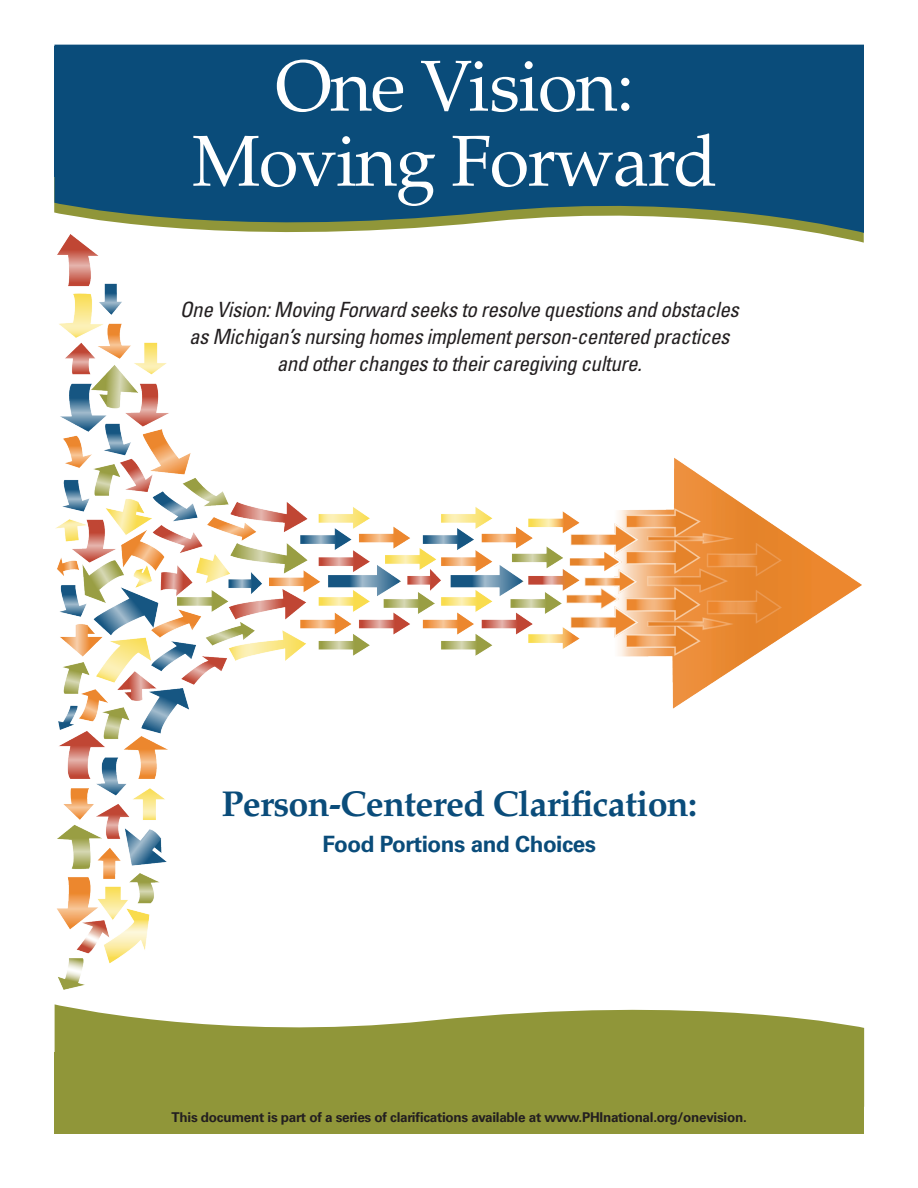
<style>
.page{position:relative;width:918px;height:1188px;background:#fff}
.page>*{position:absolute;margin:0;border:0;box-sizing:border-box;transform-origin:0 0}
.t1{font:72px/75px "Palatino LT Std";letter-spacing:-.02em;color:#fff;text-align:center}
.t2{font:700 36px "Palatino LT Std";letter-spacing:-.02em;color:#0a4c7a}
.t3{font:700 22.5px "Univers LT Std";letter-spacing:-.02em;color:#0a4c7a}
.t4{font:italic condensed 21px/27px "Univers LT Std";letter-spacing:-.02em;color:#231f20;text-align:center}
.t5{font:700 13.5px "Univers LT Std";letter-spacing:-.02em;color:#231f20}
</style>
<div class="page">
<svg style="left:54px;top:45px;width:810px;height:195px;fill:#0a4c7a"></svg>
<svg style="left:55px;top:1004px;width:809px;height:48px;fill:#909639"></svg>
<img style="left:55px;top:235px;width:807px;height:754px">
<div style="left:54px;top:46px;width:810px;height:131px;background:#0a4c7a"></div>
<div style="left:54px;top:1052px;width:810px;height:82px;background:#909639"></div>
<h1 class="t1" style="left:192px;top:50px;width:527px">One Vision:<br>Moving Forward</h1>
<p class="t4" style="left:180px;top:296px;width:560px">One Vision: Moving Forward seeks to resolve questions and obstacles as Michigan’s nursing homes implement person-centered practices and other changes to their caregiving culture.</p>
<h2 class="t2" style="left:222px;top:783px;width:477px">Person-Centered Clarification:</h2>
<p class="t3" style="left:323px;top:831px;width:275px">Food Portions and Choices</p>
<p class="t5" style="left:172px;top:1109px;width:577px">This document is part of a series of clarifications available at www.PHInational.org/onevision.</p>
</div>
